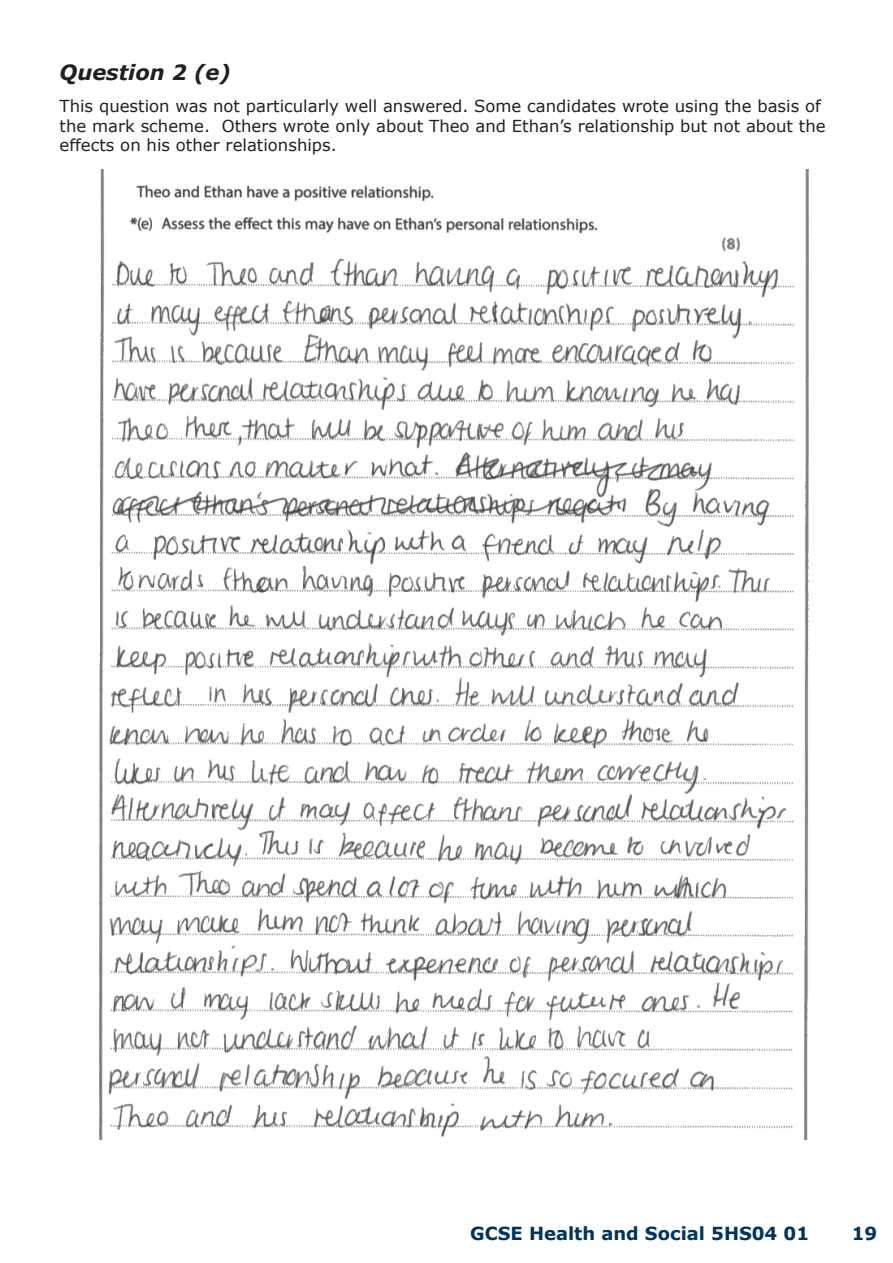
<style>
.page{position:relative;width:893px;height:1263px;background:#fff}
.page>*{position:absolute;margin:0;border:0;box-sizing:border-box;transform-origin:0 0}
.t1{font:italic 700 21px "Verdana";color:#231f20}
.t2{font:700 18px "Verdana";color:#00345e}
.t3{font:16.5px/19.5px "Verdana";color:#231f20}
</style>
<div class="page">
<img style="left:99px;top:169px;width:710px;height:971px">
<p class="t1" style="left:60px;top:57px;width:173px">Question 2 (e)</p>
<p class="t3" style="left:60px;top:96px;width:768px">This question was not particularly well answered. Some candidates wrote using the basis of the mark scheme. Others wrote only about Theo and Ethan’s relationship but not about the effects on his other relationships.</p>
<p class="t2" style="left:470px;top:1221px;width:341px">GCSE Health and Social 5HS04 01</p>
<p class="t2" style="left:852px;top:1221px;width:27px">19</p>
</div>
